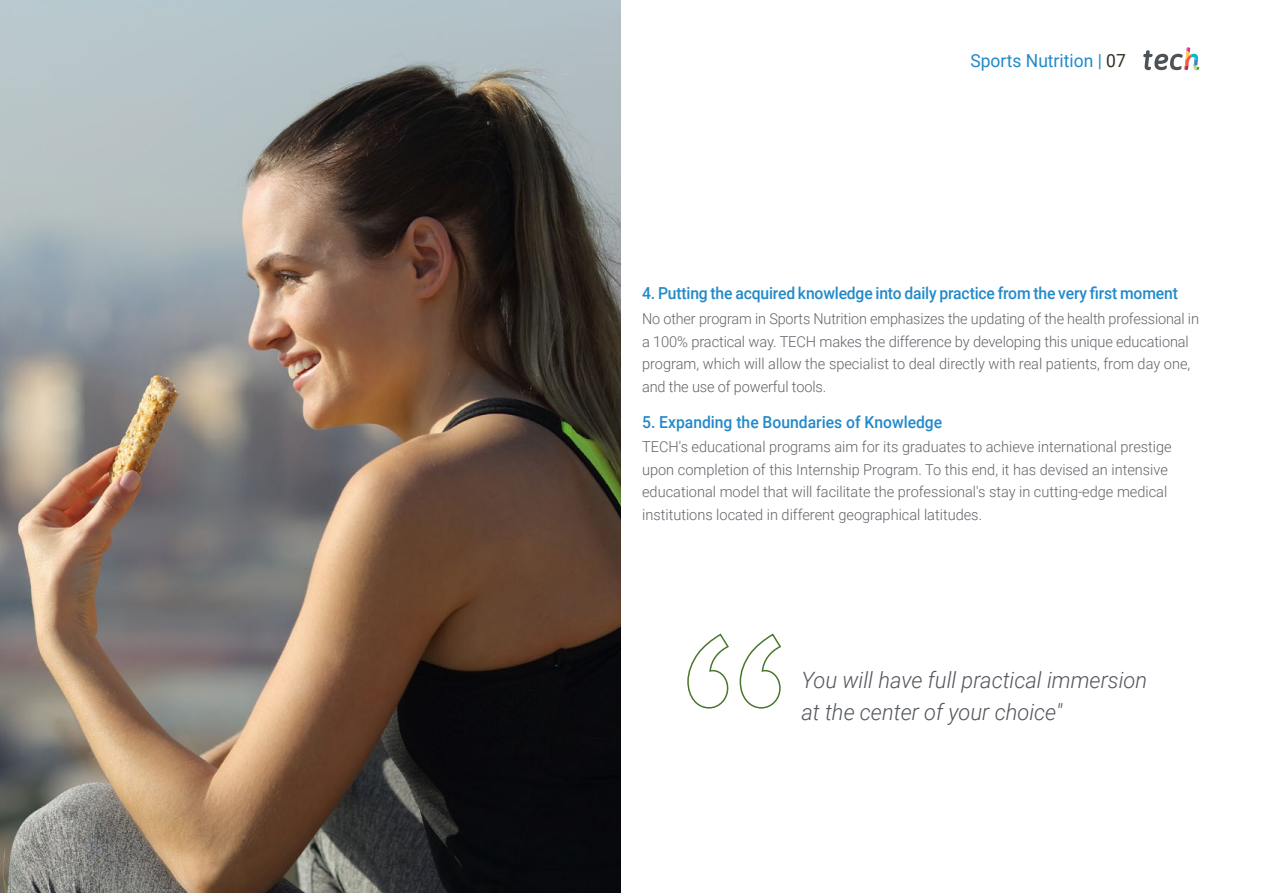
<style>
.page{position:relative;width:1263px;height:893px;background:#fff}
.page>*{position:absolute;margin:0;border:0;box-sizing:border-box;transform-origin:0 0}
.t1{font:italic 300 22.5px/31.5px "Roboto";color:#52555b}
.t2{font:18px "Roboto";color:#2289ca}
.t3{font:500 16.5px "Roboto";letter-spacing:-.01em;color:#2289ca;scale:.95 1}
.t4{font:300 15px/22.5px "Roboto";color:#61646a}
.t5{font:300 15px/22.5px "Roboto";color:#61646a;scale:.96 1}
.s1{color:#312e20}
</style>
<div class="page">
<svg style="left:1143px;top:47px;width:56px;height:24px"></svg>
<img style="left:0;top:0;width:621px;height:893px">
<svg style="left:687px;top:633px;width:95px;height:76px"></svg>
<p class="t2" style="left:970px;top:48px;width:157px">Sports Nutrition | <span class="s1">07</span></p>
<p class="t3" style="left:642px;top:282px;width:565px">4. Putting the acquired knowledge into daily practice from the very first moment</p>
<p class="t5" style="left:642px;top:307px;width:582px">No other program in Sports Nutrition emphasizes the updating of the health professional in a 100% practical way. TECH makes the difference by developing this unique educational program, which will allow the specialist to deal directly with real patients, from day one, and the use of powerful tools.</p>
<p class="t3" style="left:642px;top:410px;width:317px">5. Expanding the Boundaries of Knowledge</p>
<p class="t4" style="left:642px;top:435px;width:531px">TECH's educational programs aim for its graduates to achieve international prestige upon completion of this Internship Program. To this end, it has devised an intensive educational model that will facilitate the professional's stay in cutting-edge medical institutions located in different geographical latitudes.</p>
<h1 class="t1" style="left:801px;top:663px;width:347px">You will have full practical immersion at the center of your choice"</h1>
</div>
